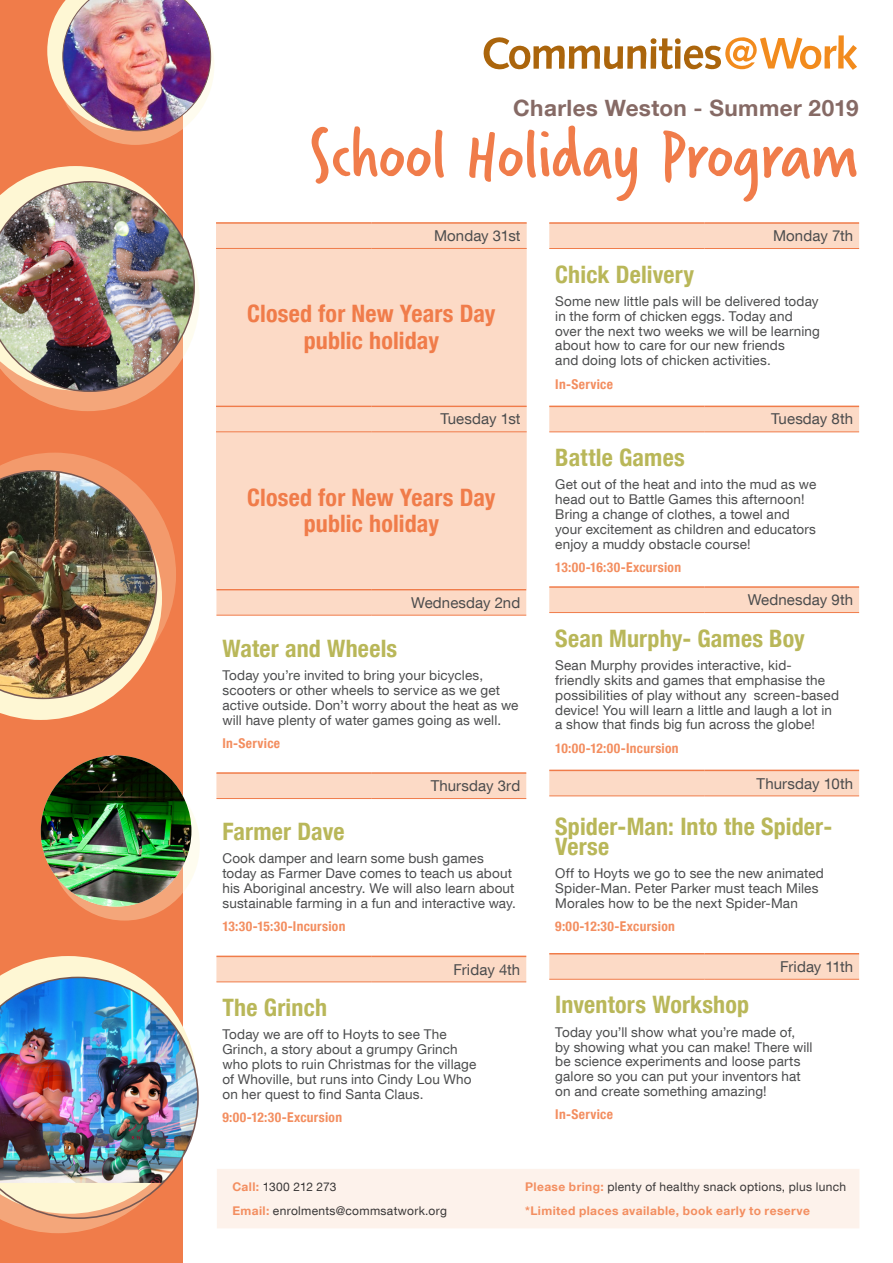
<style>
.page{position:relative;width:893px;height:1263px;background:#fff}
.page>*{position:absolute;margin:0;border:0;box-sizing:border-box;transform-origin:0 0}
.t1{font:75px "Verveine";letter-spacing:-.01em;color:#f07c4a}
.t2{font:700 condensed 24px/19.8px "Helvetica Neue LT Com";letter-spacing:.01em;color:#b9b759}
.Public_Holiday{font:700 condensed 24px/26.4px "Helvetica Neue LT Com";letter-spacing:.005em;color:#f07c4a;text-align:center}
.t3{font:700 22.5px "Helvetica Neue LT Com";letter-spacing:.015em;color:#866a65}
.Day{font:15px "Helvetica Neue LT Com";letter-spacing:.005em;color:#4b4c4d}
.t4{font:13.5px/14.9px "Helvetica Neue LT Com";letter-spacing:.01em;color:#4b4c4d}
.Time_Details{font:700 condensed 13.5px "Helvetica Neue LT Com";letter-spacing:.02em;color:#f38e60}
.t5{font:700 12px/23.5px "Helvetica Neue LT Com";letter-spacing:.035em;color:#f38e60}
.t6{font:12px/23.5px "Helvetica Neue LT Com";letter-spacing:.025em;color:#383636}
.s1{font-weight:700;color:#f38e60}
.s2{font-weight:400;color:#383636}
</style>
<div class="page">
<div style="left:0;top:0;width:183px;height:1263px;background:#f07c4a"></div>
<img style="left:0;top:166px;width:199px;height:245px">
<svg style="left:0;top:1219px;width:117px;height:14px;fill:#f4a67a"></svg>
<svg style="left:0;top:956px;width:138px;height:21px;fill:#fef7d4"></svg>
<img style="left:0;top:977px;width:199px;height:242px">
<img style="left:0;top:453px;width:176px;height:267px">
<svg style="left:483px;top:35px;width:374px;height:35px"></svg>
<svg style="left:49px;top:769px;width:151px;height:151px;fill:#f4a67a"></svg>
<img style="left:41px;top:755px;width:150px;height:152px;border-radius:75px">
<img style="left:47px;top:0;width:167px;height:145px">
<div style="left:217px;top:1169px;width:642px;height:59px;background:#fdf2eb"></div>
<svg style="left:216px;top:590px;width:310px;height:25px"></svg>
<hr style="left:216px;top:589px;width:156px;height:1px;background:#f07c4a">
<hr style="left:372px;top:589px;width:154px;height:1px;background:#f07c4a">
<hr style="left:216px;top:615px;width:156px;height:1px;background:#f07c4a">
<hr style="left:372px;top:615px;width:154px;height:1px;background:#f07c4a">
<div style="left:216px;top:774px;width:310px;height:24px;background:#fcdac6"></div>
<hr style="left:216px;top:772px;width:156px;height:2px;background:#f07c4a">
<hr style="left:372px;top:772px;width:154px;height:2px;background:#f07c4a">
<hr style="left:216px;top:798px;width:156px;height:1px;background:#f07c4a">
<hr style="left:372px;top:798px;width:154px;height:1px;background:#f07c4a">
<div style="left:216px;top:957px;width:310px;height:24px;background:#fcdac6"></div>
<hr style="left:216px;top:956px;width:156px;height:1px;background:#f07c4a">
<hr style="left:372px;top:956px;width:154px;height:1px;background:#f07c4a">
<hr style="left:216px;top:981px;width:156px;height:1px;background:#f07c4a">
<hr style="left:372px;top:981px;width:154px;height:1px;background:#f07c4a">
<div style="left:549px;top:224px;width:310px;height:24px;background:#fcdac6"></div>
<hr style="left:549px;top:222px;width:156px;height:2px;background:#f07c4a">
<hr style="left:705px;top:222px;width:154px;height:2px;background:#f07c4a">
<hr style="left:549px;top:248px;width:156px;height:1px;background:#f07c4a">
<hr style="left:705px;top:248px;width:154px;height:1px;background:#f07c4a">
<div style="left:549px;top:407px;width:310px;height:24px;background:#fcdac6"></div>
<hr style="left:549px;top:406px;width:156px;height:1px;background:#f07c4a">
<hr style="left:705px;top:406px;width:154px;height:1px;background:#f07c4a">
<hr style="left:549px;top:431px;width:156px;height:1px;background:#f07c4a">
<hr style="left:705px;top:431px;width:154px;height:1px;background:#f07c4a">
<div style="left:549px;top:588px;width:310px;height:24px;background:#fcdac6"></div>
<hr style="left:549px;top:586px;width:156px;height:2px;background:#f07c4a">
<hr style="left:705px;top:586px;width:154px;height:2px;background:#f07c4a">
<hr style="left:549px;top:612px;width:156px;height:1px;background:#f07c4a">
<hr style="left:705px;top:612px;width:154px;height:1px;background:#f07c4a">
<div style="left:549px;top:771px;width:310px;height:24px;background:#fcdac6"></div>
<hr style="left:549px;top:770px;width:156px;height:1px;background:#f07c4a">
<hr style="left:705px;top:770px;width:154px;height:1px;background:#f07c4a">
<hr style="left:549px;top:795px;width:156px;height:1px;background:#f07c4a">
<hr style="left:705px;top:795px;width:154px;height:1px;background:#f07c4a">
<svg style="left:549px;top:954px;width:310px;height:25px"></svg>
<hr style="left:549px;top:953px;width:156px;height:1px;background:#f07c4a">
<hr style="left:705px;top:953px;width:154px;height:1px;background:#f07c4a">
<hr style="left:549px;top:979px;width:156px;height:1px;background:#f07c4a">
<hr style="left:705px;top:979px;width:154px;height:1px;background:#f07c4a">
<div style="left:216px;top:224px;width:311px;height:182px;background:#fcdac6"></div>
<hr style="left:216px;top:222px;width:155px;height:2px;background:#f07c4a">
<hr style="left:371px;top:222px;width:156px;height:2px;background:#f07c4a">
<hr style="left:216px;top:248px;width:155px;height:1px;background:#f07c4a">
<hr style="left:371px;top:248px;width:156px;height:1px;background:#f07c4a">
<div style="left:216px;top:407px;width:311px;height:182px;background:#fcdac6"></div>
<hr style="left:216px;top:406px;width:155px;height:1px;background:#f07c4a">
<hr style="left:371px;top:406px;width:156px;height:1px;background:#f07c4a">
<hr style="left:216px;top:431px;width:155px;height:1px;background:#f07c4a">
<hr style="left:371px;top:431px;width:156px;height:1px;background:#f07c4a">
<h3 class="t3" style="left:513px;top:94px;width:347px">Charles Weston - Summer 2019</h3>
<h1 class="t1" style="left:308px;top:103px;width:552px">School Holiday Program</h1>
<p class="Day" style="left:434px;top:226px;width:88px">Monday 31st</p>
<p class="Public_Holiday" style="left:247px;top:301px;width:250px">Closed for New Years Day public holiday</p>
<p class="Day" style="left:440px;top:410px;width:82px">Tuesday 1st</p>
<p class="Public_Holiday" style="left:247px;top:484px;width:250px">Closed for New Years Day public holiday</p>
<p class="Day" style="left:411px;top:593px;width:111px">Wednesday 2nd</p>
<p class="t2" style="left:222px;top:638px;width:176px">Water and Wheels</p>
<p class="t4" style="left:222px;top:667px;width:298px">Today you’re invited to bring your bicycles, scooters or other wheels to service as we get active outside. Don’t worry about the heat as we will have plenty of water games going as well.</p>
<p class="Time_Details" style="left:222px;top:735px;width:59px">In-Service</p>
<p class="Day" style="left:431px;top:776px;width:91px">Thursday 3rd</p>
<p class="t2" style="left:222px;top:822px;width:124px">Farmer Dave</p>
<p class="t4" style="left:222px;top:851px;width:295px">Cook damper and learn some bush games today as Farmer Dave comes to teach us about his Aboriginal ancestry. We will also learn about sustainable farming in a fun and interactive way.</p>
<p class="Time_Details" style="left:222px;top:918px;width:124px">13:30-15:30-Incursion</p>
<p class="Day" style="left:454px;top:960px;width:68px">Friday 4th</p>
<p class="t2" style="left:222px;top:998px;width:106px">The Grinch</p>
<p class="t4" style="left:222px;top:1027px;width:255px">Today we are off to Hoyts to see The Grinch, a story about a grumpy Grinch who plots to ruin Christmas for the village of Whoville, but runs into Cindy Lou Who on her quest to find Santa Claus.</p>
<p class="Time_Details" style="left:222px;top:1109px;width:121px">9:00-12:30-Excursion</p>
<p class="Day" style="left:773px;top:226px;width:82px">Monday 7th</p>
<p class="t2" style="left:555px;top:264px;width:140px">Chick Delivery</p>
<p class="t4" style="left:555px;top:293px;width:266px">Some new little pals will be delivered today in the form of chicken eggs. Today and over the next two weeks we will be learning about how to care for our new friends<br>and doing lots of chicken activities.</p>
<p class="Time_Details" style="left:555px;top:376px;width:59px">In-Service</p>
<p class="Day" style="left:771px;top:410px;width:83px">Tuesday 8th</p>
<p class="t2" style="left:555px;top:448px;width:131px">Battle Games</p>
<p class="t4" style="left:555px;top:477px;width:262px">Get out of the heat and into the mud as we head out to Battle Games this afternoon!<br>Bring a change of clothes, a towel and your excitement as children and educators enjoy a muddy obstacle course!</p>
<p class="Time_Details" style="left:555px;top:559px;width:127px">13:00-16:30-Excursion</p>
<p class="Day" style="left:748px;top:590px;width:107px">Wednesday 9th</p>
<p class="t2" style="left:555px;top:628px;width:251px">Sean Murphy- Games Boy</p>
<p class="t4" style="left:555px;top:657px;width:285px">Sean Murphy provides interactive, kid&shy;friendly skits and games that emphasise the possibilities of play without any screen-based device! You will learn a little and laugh a lot in a show that finds big fun across the globe!</p>
<p class="Time_Details" style="left:555px;top:740px;width:125px">10:00-12:00-Incursion</p>
<p class="Day" style="left:757px;top:774px;width:98px">Thursday 10th</p>
<p class="t2" style="left:555px;top:816px;width:278px">Spider-Man: Into the Spider-<br>Verse</p>
<p class="t4" style="left:555px;top:865px;width:270px">Off to Hoyts we go to see the new animated<br>Spider-Man. Peter Parker must teach Miles<br>Morales how to be the next Spider-Man</p>
<p class="Time_Details" style="left:555px;top:918px;width:121px">9:00-12:30-Excursion</p>
<p class="Day" style="left:780px;top:957px;width:74px">Friday 11th</p>
<p class="t2" style="left:555px;top:995px;width:195px">Inventors Workshop</p>
<p class="t4" style="left:555px;top:1024px;width:259px">Today you’ll show what you’re made of, by showing what you can make! There will be science experiments and loose parts galore so you can put your inventors hat on and create something amazing!</p>
<p class="Time_Details" style="left:555px;top:1106px;width:59px">In-Service</p>
<p class="t6" style="left:232px;top:1175px;width:216px"><span class="s1">Call:</span> 1300 212 273<br><span class="s1">Email:</span> enrolments@commsatwork.org</p>
<p class="t5" style="left:525px;top:1175px;width:322px">Please bring: <span class="s2">plenty of healthy snack options, plus lunch </span>*Limited places available, book early to reserve</p>
</div>
